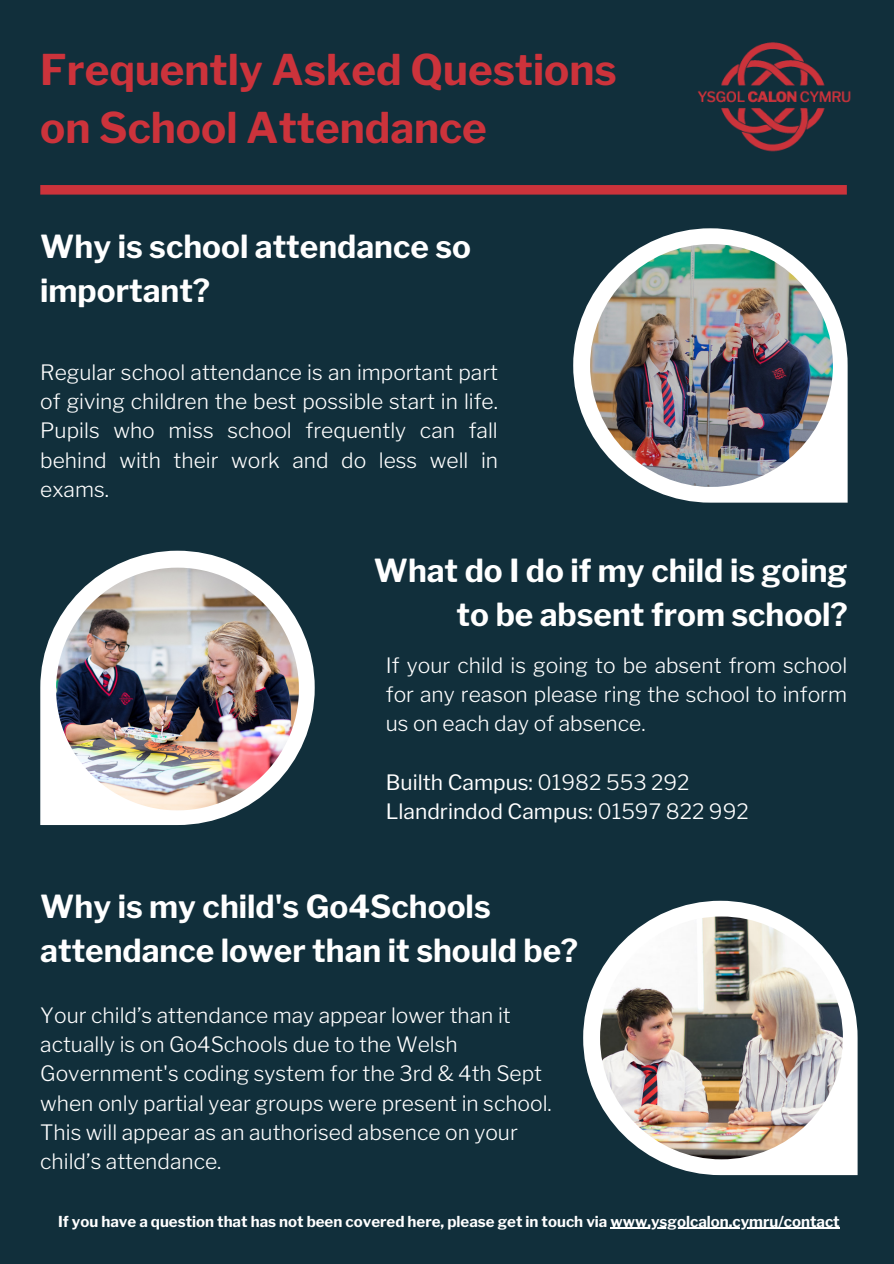
<style>
.page{position:relative;width:894px;height:1264px;background:#fff}
.page>*{position:absolute;margin:0;border:0;box-sizing:border-box;transform-origin:0 0}
.t1{font:700 42px/58.5px "Libre Franklin";color:#cc333b}
.t2{font:700 31.5px/44px "Libre Franklin";color:#fff}
.t3{font:300 21px/29.2px "Libre Franklin";color:#fff;text-align:justify}
.t4{font:21px/29.2px "Libre Franklin";color:#fff}
.t5{font:700 15px "Libre Franklin";color:#fff}
.s1{font-weight:300}
</style>
<div class="page">
<div style="left:0;top:0;width:893px;height:1263px;background:#112f3b"></div>
<img style="left:697px;top:42px;width:154px;height:110px">
<svg style="left:573px;top:228px;width:274px;height:274px;fill:#fff"></svg>
<img style="left:590px;top:244px;width:242px;height:243px;border-radius:50%">
<svg style="left:40px;top:550px;width:274px;height:275px"></svg>
<img style="left:56px;top:567px;width:243px;height:243px">
<svg style="left:583px;top:900px;width:274px;height:275px;fill:#fff"></svg>
<img style="left:600px;top:916px;width:242px;height:243px;border-radius:50%">
<svg style="left:40px;top:185px;width:806px;height:10px;background:#c3323b"></svg>
<hr style="left:610px;top:1227px;width:229px;height:1px;background:#fff">
<h1 class="t1" style="left:40px;top:40px;width:578px">Frequently Asked Questions on School Attendance</h1>
<h2 class="t2" style="left:40px;top:224px;width:432px">Why is school attendance so important?</h2>
<p class="t3" style="left:40px;top:357px;width:459px">Regular school attendance is an important part of giving children the best possible start in life.<br>Pupils who miss school frequently can fall behind with their work and do less well in exams.</p>
<h2 class="t2" style="left:374px;top:548px;width:475px;text-align:right">What do I do if my child is going to be absent from school?</h2>
<p class="t3" style="left:386px;top:650px;width:463px">If your child is going to be absent from school for any reason please ring the school to inform us on each day of absence.</p>
<p class="t4" style="left:386px;top:767px;width:364px">Builth Campus: <span class="s1">01982 553 292<br></span>Llandrindod Campus: <span class="s1">01597 822 992</span></p>
<h2 class="t2" style="left:40px;top:884px;width:539px">Why is my child's Go4Schools attendance lower than it should be?</h2>
<p class="t3" style="left:40px;top:1000px;width:513px;text-align:left">Your child’s attendance may appear lower than it actually is on Go4Schools due to the Welsh Government's coding system for the 3rd &amp; 4th Sept when only partial year groups were present in school.<br>This will appear as an authorised absence on your child’s attendance.</p>
<p class="t5" style="left:58px;top:1211px;width:783px">If you have a question that has not been covered here, please get in touch via www.ysgolcalon.cymru/contact</p>
</div>
